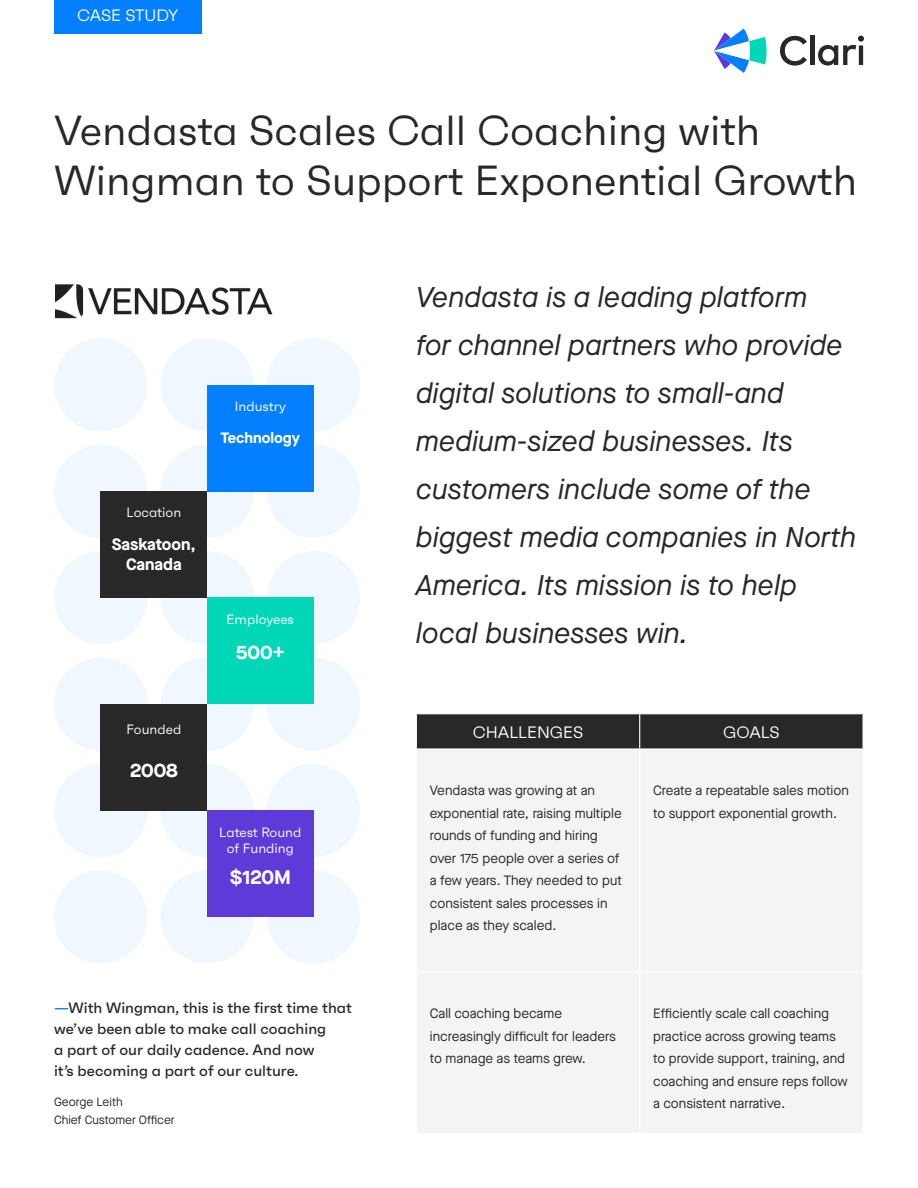
<style>
.page{position:relative;width:918px;height:1188px;background:#fff}
.page>*{position:absolute;margin:0;border:0;box-sizing:border-box;transform-origin:0 0}
.t1{font:42px/50.4px "Faktum";color:#282829}
.t2{font:italic 28.5px/48px "Maison Neue";color:#282829}
.t3{font:700 19.5px "Maison Neue";color:#fff}
.t4{font:16.5px "Faktum";color:#fff}
.t5{font:700 16.5px/19.8px "Maison Neue";color:#fff;text-align:center}
.t6{font:500 15px/21px "Faktum";color:#282829}
.t7{font:700 15px "Maison Neue";color:#fff}
.t8{font:13.5px/22.5px "Maison Neue";color:#282829}
.t9{font:13.5px "Faktum";color:#fff}
.t10{font:12px "Maison Neue";color:#282829}
.s1{color:#0280ff}
</style>
<div class="page">
<svg style="left:780px;top:36px;width:27px;height:30px"></svg>
<hr style="left:810px;top:36px;width:4px;height:29px;background:#282829">
<svg style="left:818px;top:36px;width:46px;height:30px"></svg>
<svg style="left:714px;top:28px;width:53px;height:45px"></svg>
<div style="left:54px;top:0;width:148px;height:33px;background:#0280ff"></div>
<div style="left:267px;top:338px;width:93px;height:93px;background:#f0f7ff;border-radius:50%"></div>
<div style="left:160px;top:551px;width:94px;height:93px;background:#f0f7ff;border-radius:50%"></div>
<div style="left:160px;top:657px;width:94px;height:94px;background:#f0f7ff;border-radius:50%"></div>
<div style="left:54px;top:445px;width:93px;height:93px;background:#f0f7ff;border-radius:50%"></div>
<div style="left:54px;top:551px;width:93px;height:93px;background:#f0f7ff;border-radius:50%"></div>
<div style="left:54px;top:338px;width:93px;height:93px;background:#f0f7ff;border-radius:50%"></div>
<div style="left:54px;top:657px;width:93px;height:94px;background:#f0f7ff;border-radius:50%"></div>
<div style="left:160px;top:445px;width:94px;height:93px;background:#f0f7ff;border-radius:50%"></div>
<div style="left:267px;top:445px;width:93px;height:93px;background:#f0f7ff;border-radius:50%"></div>
<div style="left:267px;top:551px;width:93px;height:93px;background:#f0f7ff;border-radius:50%"></div>
<div style="left:267px;top:657px;width:93px;height:94px;background:#f0f7ff;border-radius:50%"></div>
<div style="left:160px;top:338px;width:94px;height:93px;background:#f0f7ff;border-radius:50%"></div>
<div style="left:207px;top:385px;width:107px;height:106px;background:#0380ff"></div>
<div style="left:207px;top:597px;width:107px;height:107px;background:#00d6b8"></div>
<div style="left:101px;top:491px;width:106px;height:107px;background:#282829"></div>
<div style="left:160px;top:870px;width:94px;height:94px;background:#f0f7ff;border-radius:50%"></div>
<div style="left:54px;top:764px;width:93px;height:93px;background:#f0f7ff;border-radius:50%"></div>
<div style="left:54px;top:870px;width:93px;height:94px;background:#f0f7ff;border-radius:50%"></div>
<div style="left:160px;top:764px;width:94px;height:93px;background:#f0f7ff;border-radius:50%"></div>
<div style="left:267px;top:764px;width:93px;height:93px;background:#f0f7ff;border-radius:50%"></div>
<div style="left:267px;top:870px;width:93px;height:94px;background:#f0f7ff;border-radius:50%"></div>
<div style="left:101px;top:704px;width:106px;height:107px;background:#282829"></div>
<div style="left:207px;top:811px;width:107px;height:106px;background:#5e3bd9"></div>
<div style="left:417px;top:714px;width:445px;height:34px;background:#282829"></div>
<div style="left:417px;top:750px;width:445px;height:382px;background:#f4f4f5"></div>
<hr style="left:639px;top:714px;width:1px;height:34px;background:#fff">
<hr style="left:639px;top:750px;width:1px;height:221px;background:#fff">
<hr style="left:416px;top:971px;width:224px;height:2px;background:#fff">
<hr style="left:640px;top:971px;width:224px;height:2px;background:#fff">
<hr style="left:639px;top:973px;width:1px;height:160px;background:#fff">
<img style="left:55px;top:284px;width:218px;height:35px">
<p class="t4" style="left:77px;top:6px;width:103px">CASE STUDY</p>
<p class="t1" style="left:54px;top:105px;width:805px">Vendasta Scales Call Coaching with<br>Wingman to Support Exponential Growth</p>
<p class="t9" style="left:235px;top:398px;width:53px">Industry</p>
<p class="t9" style="left:126px;top:504px;width:56px">Location</p>
<p class="t5" style="left:112px;top:534px;width:85px">Saskatoon,<br>Canada</p>
<p class="t7" style="left:221px;top:427px;width:81px">Technology</p>
<p class="t9" style="left:227px;top:611px;width:69px">Employees</p>
<p class="t3" style="left:236px;top:638px;width:50px">500+</p>
<p class="t9" style="left:126px;top:722px;width:56px">Founded</p>
<p class="t3" style="left:130px;top:757px;width:50px">2008</p>
<p class="t9" style="left:219px;top:824px;width:84px">Latest Round</p>
<p class="t9" style="left:227px;top:840px;width:68px">of Funding</p>
<p class="t3" style="left:230px;top:864px;width:63px">$120M</p>
<p class="t6" style="left:54px;top:997px;width:299px"><span class="s1">—</span>With Wingman, this is the first time that we’ve been able to make call coaching<br>a part of our daily cadence. And now<br>it’s becoming a part of our culture.</p>
<p class="t10" style="left:54px;top:1094px;width:70px">George Leith</p>
<p class="t10" style="left:54px;top:1112px;width:122px">Chief Customer Officer</p>
<p class="t2" style="left:416px;top:272px;width:442px">Vendasta is a leading platform<br>for channel partners who provide digital solutions to small-and medium-sized businesses. Its customers include some of the biggest media companies in North<br>America. Its mission is to help local businesses win.</p>
<p class="t4" style="left:473px;top:722px;width:112px">CHALLENGES</p>
<p class="t4" style="left:723px;top:722px;width:58px">GOALS</p>
<p class="t8" style="left:430px;top:779px;width:194px">Vendasta was growing at an exponential rate, raising multiple rounds of funding and hiring over 175 people over a series of a few years. They needed to put consistent sales processes in place as they scaled.</p>
<p class="t8" style="left:653px;top:779px;width:197px">Create a repeatable sales motion to support exponential growth.</p>
<p class="t8" style="left:430px;top:1002px;width:187px">Call coaching became increasingly difficult for leaders to manage as teams grew.</p>
<p class="t8" style="left:653px;top:1002px;width:196px">Efficiently scale call coaching practice across growing teams to provide support, training, and coaching and ensure reps follow a consistent narrative.</p>
</div>
